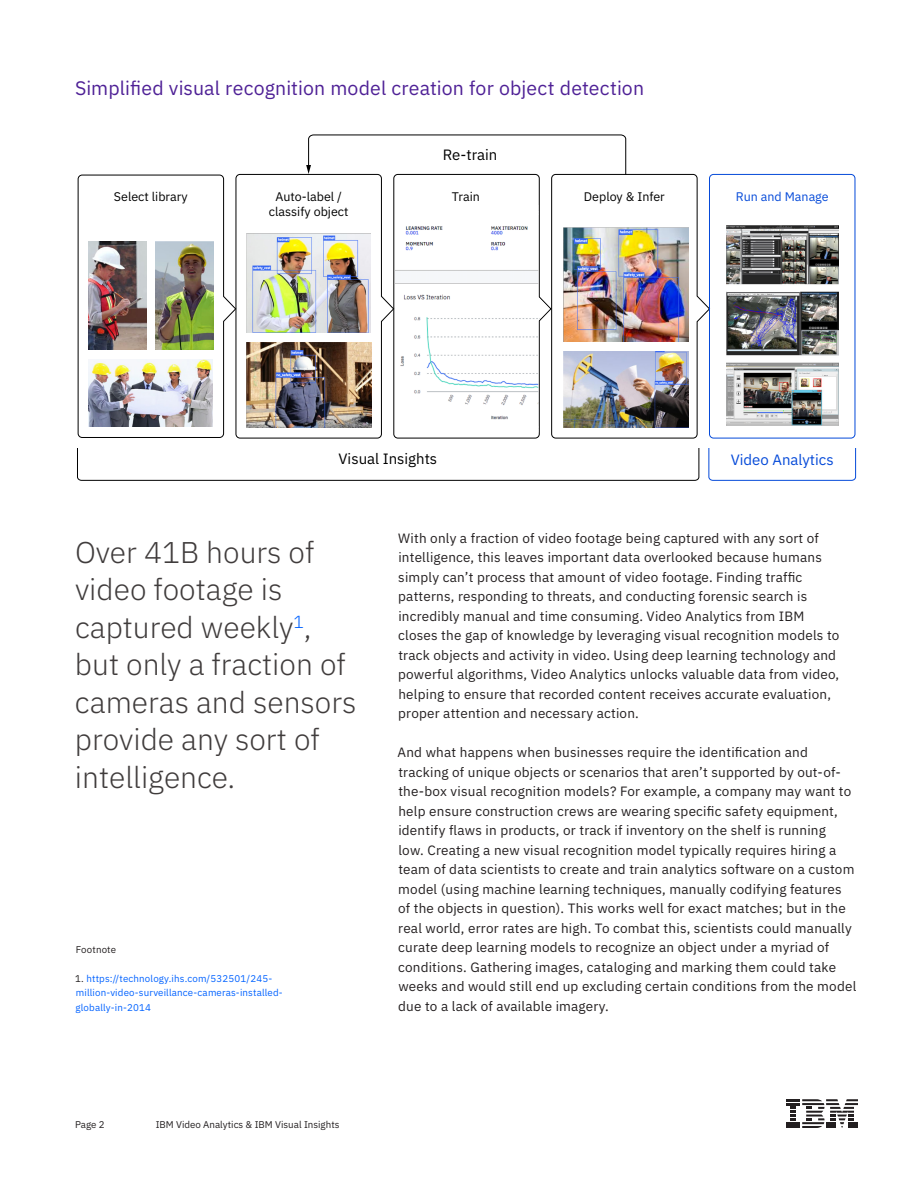
<style>
.page{position:relative;width:918px;height:1188px;background:#fff}
.page>*{position:absolute;margin:0;border:0;box-sizing:border-box;transform-origin:0 0}
.Pull_Content__no_quo{font:300 30px/37.5px "IBM Plex Sans";color:#403c3c}
.Headers_Body{font:19.5px "IBM Plex Sans";letter-spacing:.005em;color:#4f2196}
.t1{font:15px "IBM Plex Sans";color:#000}
.t2{font:15px "IBM Plex Sans";color:#054ad9}
.Body_First_Paragraph{font:13.5px/19.5px "IBM Plex Sans";letter-spacing:.015em;color:#231f20}
.t3{font:12.45px/15px "IBM Plex Sans";color:#000;text-align:center}
.t4{font:12.45px "IBM Plex Sans";color:#054ad9}
.Footnotes{font:9.75px/14.7px "IBM Plex Sans";letter-spacing:.015em;color:#0062ff}
.Footnotes-2{font:9.75px "IBM Plex Sans";color:#231f20}
.s1{color:#231f20}
</style>
<div class="page">
<svg style="left:786px;top:1099px;width:72px;height:29px"></svg>
<svg style="left:77px;top:135px;width:634px;height:304px"></svg>
<div style="left:709px;top:174px;width:146px;height:265px;border:1px solid #054ad9;border-radius:4px"></div>
<svg style="left:77px;top:448px;width:622px;height:33px"></svg>
<svg style="left:708px;top:448px;width:148px;height:33px"></svg>
<img style="left:246px;top:234px;width:125px;height:98px">
<img style="left:246px;top:342px;width:125px;height:85px">
<img style="left:88px;top:241px;width:58px;height:109px">
<img style="left:155px;top:241px;width:58px;height:109px">
<img style="left:88px;top:360px;width:125px;height:66px">
<img style="left:563px;top:227px;width:125px;height:115px">
<img style="left:563px;top:351px;width:125px;height:76px">
<img style="left:395px;top:215px;width:155px;height:211px">
<div style="left:395px;top:205px;width:155px;height:10px;background:#fff"></div>
<div style="left:395px;top:426px;width:155px;height:10px;background:#fff"></div>
<img style="left:726px;top:225px;width:112px;height:201px">
<p class="Headers_Body" style="left:75px;top:73px;width:571px">Simplified visual recognition model creation for object detection</p>
<p class="t1" style="left:443px;top:143px;width:56px">Re-train</p>
<p class="t3" style="left:114px;top:189px;width:75px">Select library</p>
<p class="t3" style="left:269px;top:189px;width:81px">Auto-label / classify object</p>
<p class="t3" style="left:452px;top:189px;width:29px">Train</p>
<p class="t3" style="left:584px;top:189px;width:83px">Deploy &amp; Infer</p>
<p class="t4" style="left:736px;top:188px;width:94px">Run and Manage</p>
<p class="t1" style="left:339px;top:447px;width:100px">Visual Insights</p>
<p class="t2" style="left:731px;top:448px;width:104px">Video Analytics</p>
<p class="Pull_Content__no_quo" style="left:75px;top:531px;width:283px">Over 41B hours of video footage is captured weekly<sup>1</sup>, but only a fraction of cameras and sensors provide any sort of intelligence.</p>
<p class="Footnotes-2" style="left:76px;top:942px;width:42px">Footnote</p>
<p class="Footnotes" style="left:75px;top:970px;width:209px"><span class="s1">1.</span> https://technology.ihs.com/532501/245- million-video-surveillance-cameras-installed&shy;globally-in-2014</p>
<p class="Footnotes-2" style="left:75px;top:1117px;width:31px">Page 2</p>
<p class="Footnotes-2" style="left:156px;top:1117px;width:185px">IBM Video Analytics &amp; IBM Visual Insights</p>
<p class="Body_First_Paragraph" style="left:398px;top:527px;width:443px">With only a fraction of video footage being captured with any sort of intelligence, this leaves important data overlooked because humans simply can’t process that amount of video footage. Finding traffic patterns, responding to threats, and conducting forensic search is incredibly manual and time consuming. Video Analytics from IBM closes the gap of knowledge by leveraging visual recognition models to track objects and activity in video. Using deep learning technology and powerful algorithms, Video Analytics unlocks valuable data from video, helping to ensure that recorded content receives accurate evaluation, proper attention and necessary action.</p>
<p class="Body_First_Paragraph" style="left:398px;top:742px;width:460px">And what happens when businesses require the identification and tracking of unique objects or scenarios that aren’t supported by out-of&shy;the-box visual recognition models? For example, a company may want to help ensure construction crews are wearing specific safety equipment, identify flaws in products, or track if inventory on the shelf is running<br>low. Creating a new visual recognition model typically requires hiring a team of data scientists to create and train analytics software on a custom model (using machine learning techniques, manually codifying features of the objects in question). This works well for exact matches; but in the real world, error rates are high. To combat this, scientists could manually curate deep learning models to recognize an object under a myriad of conditions. Gathering images, cataloging and marking them could take weeks and would still end up excluding certain conditions from the model due to a lack of available imagery.</p>
</div>
